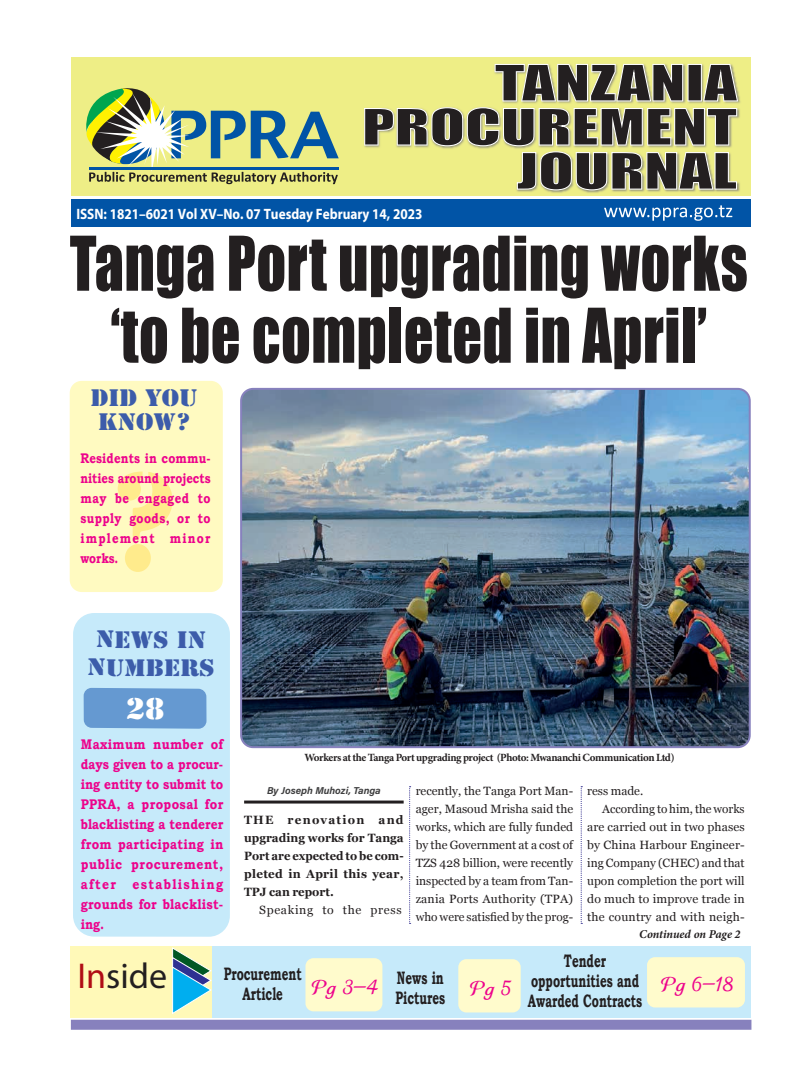
<style>
.page{position:relative;width:794px;height:1078px;background:#fff}
.page>*{position:absolute;margin:0;border:0;box-sizing:border-box;transform-origin:0 0}
.t1{font:129px "Stencil Std";color:#ffeb8c;scale:.93 1}
.t2{font:69.6px/72px "Impact";letter-spacing:.01em;color:#231f20;text-align:center;scale:.83 1}
.t3{font:36px "Myriad Pro";color:#231f20}
.t4{font:28px "Stencil Std";color:#fff;scale:1.09 1}
.t5{font:22.3px/24px "Stencil Std";letter-spacing:-.005em;color:#3c5caa;text-align:center;scale:1.09 1}
.t6{font:20px "M Ma Pascal";color:#ed028c}
.t7{font:700 18px/20px "Bookman Old Style";color:#231f20;text-align:center;scale:.64 1}
.t8{font:700 15px "Myriad Pro";color:#fff;scale:.88 1}
.t9{font:700 14px/20px "Bookman Old Style";letter-spacing:.045em;color:#ed028c;text-align:justify;scale:.87 1}
.t10{font:700 14px/20px "Bookman Old Style";letter-spacing:.045em;color:#ed028c;text-align:justify;scale:.82 1}
.t11{font:12px/18px "Georgia";letter-spacing:.005em;color:#231f20;text-align:justify}
.t12{font:700 12px/18px "Georgia";color:#231f20;text-align:justify}
.t13{font:12px "Georgia";letter-spacing:.055em;color:#231f20}
.t14{font:italic 700 12px "Minion Pro";letter-spacing:-.005em;color:#231f20}
.t15{font:700 11px "Minion Pro";letter-spacing:-.03em;color:#231f20}
.t16{font:10px "Acumin Variable Concept";color:#3e3e3f}
.s1{color:#b00d15}
</style>
<div class="page">
<div style="left:71px;top:1019px;width:680px;height:10px;background:#8781bd"></div>
<hr style="left:244px;top:800px;width:160px;height:3px;background:#231f20">
<svg style="left:409px;top:786px;width:2px;height:137px"></svg>
<svg style="left:580px;top:786px;width:2px;height:137px"></svg>
<div style="left:71px;top:57px;width:679px;height:141px;background:#eeee86"></div>
<div style="left:71px;top:198px;width:679px;height:29px;background:#0154a6"></div>
<svg style="left:86px;top:88px;width:253px;height:96px"></svg>
<svg style="left:604px;top:205px;width:128px;height:16px"></svg>
<hr style="left:71px;top:196px;width:679px;height:3px;background:#fff">
<img style="left:495px;top:63px;width:246px;height:130px">
<svg style="left:494px;top:64px;width:244px;height:37px;background:#6b6855"></svg>
<svg style="left:364px;top:107px;width:373px;height:83px"></svg>
<div style="left:73px;top:613px;width:157px;height:323px;background:#c6eafa;border-radius:21px"></div>
<div style="left:70px;top:381px;width:153px;height:211px;background:#fffac1;border-radius:12px"></div>
<div style="left:70px;top:946px;width:681px;height:71px;background:#c6eafa"></div>
<div style="left:70px;top:946px;width:142px;height:71px;background:#fff9b8"></div>
<svg style="left:172px;top:947px;width:40px;height:67px"></svg>
<div style="left:305px;top:957px;width:77px;height:54px;background:#fffbcc;border-radius:8px"></div>
<div style="left:458px;top:958px;width:63px;height:54px;background:#fffbcc;border-radius:8px"></div>
<div style="left:647px;top:956px;width:98px;height:51px;background:#fffbcc;border-radius:8px"></div>
<div style="left:84px;top:687px;width:122px;height:41px;background:#6599d1"></div>
<img style="left:243px;top:389px;width:506px;height:358px">
<div style="left:240px;top:388px;width:510px;height:360px;border:2px solid #8781bd;border-radius:12px"></div>
<p class="t8" style="left:76px;top:204px;width:395px">ISSN: 1821–6021 Vol XV–No. 07 Tuesday February 14, 2023</p>
<h2 class="t2" style="left:70px;top:227px;width:818px">Tanga Port upgrading works ‘to be completed in April’</h2>
<h3 class="t5" style="left:91px;top:386px;width:100px">DID YOU<br>KNOW?</h3>
<p class="t10" style="left:80px;top:448px;width:160px">Residents in commu&shy;nities around projects may be engaged to supply goods, or to implement minor works.</p>
<h1 class="t1" style="left:109px;top:438px;width:80px">?</h1>
<h3 class="t5" style="left:87px;top:625px;width:118px;line-height:28px">NEWS IN<br>NUMBERS</h3>
<h3 class="t4" style="left:126px;top:690px;width:37px">28</h3>
<p class="t9" style="left:81px;top:734px;width:165px">Maximum number of days given to a procur&shy;ing entity to submit to PPRA, a proposal for blacklisting a tenderer from participating in public procurement, after establishing grounds for blacklist&shy;ing.</p>
<p class="t15" style="left:304px;top:749px;width:371px">Workers at the Tanga Port upgrading project (Photo: Mwananchi Communication Ltd)</p>
<p class="t16" style="left:267px;top:783px;width:115px">By Joseph Muhozi, Tanga</p>
<p class="t12" style="left:244px;top:809px;width:161px">THE renovation and upgrading works for Tanga Port are expected to be com&shy;pleted in April this year, TPJ can report.</p>
<p class="t13" style="left:259px;top:900px;width:144px">Speaking to the press</p>
<p class="t11" style="left:416px;top:781px;width:159px">recently, the Tanga Port Man&shy;ager, Masoud Mrisha said the works, which are fully funded by the Government at a cost of TZS 428 billion, were recently inspected by a team from Tan&shy;zania Ports Authority (TPA) who were satisfied by the prog-</p>
<p class="t11" style="left:587px;top:781px;width:58px">ress made.</p>
<p class="t11" style="left:602px;top:799px;width:144px">According to him, the works</p>
<p class="t11" style="left:587px;top:817px;width:159px">are carried out in two phases</p>
<p class="t11" style="left:587px;top:835px;width:159px">by China Harbour Engineer-</p>
<p class="t11" style="left:587px;top:853px;width:159px">ing Company (CHEC) and that</p>
<p class="t11" style="left:587px;top:871px;width:159px">upon completion the port will</p>
<p class="t11" style="left:587px;top:889px;width:159px">do much to improve trade in</p>
<p class="t11" style="left:587px;top:907px;width:159px">the country and with neigh-</p>
<p class="t14" style="left:639px;top:925px;width:103px">Continued on Page 2</p>
<h3 class="t3" style="left:78px;top:953px;width:91px"><span class="s1">In</span>side</h3>
<h3 class="t7" style="left:395px;top:967px;width:79px;text-align:left">News in<br>Pictures</h3>
<h3 class="t7" style="left:224px;top:963px;width:123px">Procurement<br>Article</h3>
<h3 class="t6" style="left:311px;top:976px;width:68px">Pg 3-4</h3>
<h3 class="t6" style="left:470px;top:977px;width:44px">Pg 5</h3>
<h3 class="t7" style="left:528px;top:950px;width:180px">Tender opportunities and<br>Awarded Contracts</h3>
<h3 class="t6" style="left:661px;top:973px;width:74px">Pg 6-18</h3>
</div>
